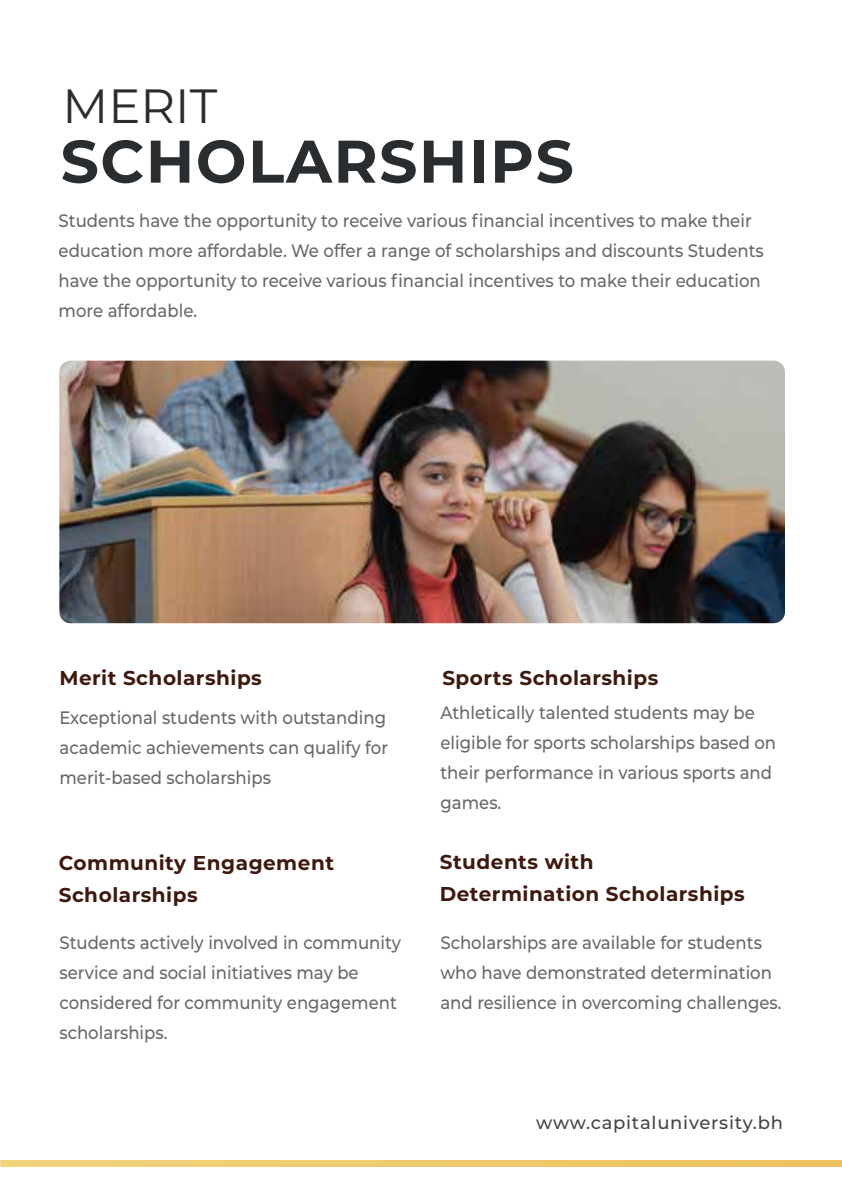
<style>
.page{position:relative;width:842px;height:1191px;background:#fff}
.page>*{position:absolute;margin:0;border:0;box-sizing:border-box;transform-origin:0 0}
.t1{font:700 60px "Montserrat";letter-spacing:.025em;color:#292d30}
.t2{font:48px "Montserrat";color:#292d30}
.t3{font:700 20px/32px "Montserrat";letter-spacing:.025em;color:#3d190e}
.t4{font:500 18px/30px "Montserrat";color:#676868;scale:.92 1}
.t5{font:500 18px "Montserrat";letter-spacing:.04em;color:#444545}
</style>
<div class="page">
<img style="left:59px;top:360px;width:726px;height:263px">
<div style="left:0;top:1160px;width:842px;height:6px;background:#eeca6f"></div>
<h2 class="t2" style="left:63px;top:73px;width:156px">MERIT</h2>
<h1 class="t1" style="left:61px;top:118px;width:515px">SCHOLARSHIPS</h1>
<p class="t4" style="left:59px;top:205px;width:768px">Students have the opportunity to receive various financial incentives to make their education more affordable. We offer a range of scholarships and discounts Students have the opportunity to receive various financial incentives to make their education more affordable.</p>
<p class="t3" style="left:59px;top:661px;width:204px">Merit Scholarships</p>
<p class="t3" style="left:442px;top:661px;width:217px">Sports Scholarships</p>
<p class="t4" style="left:59px;top:702px;width:359px;text-align:justify">Exceptional students with outstanding academic achievements can qualify for merit-based scholarships</p>
<p class="t4" style="left:440px;top:697px;width:366px">Athletically talented students may be eligible for sports scholarships based on their performance in various sports and games.</p>
<p class="t3" style="left:59px;top:846px;width:277px">Community Engagement<br>Scholarships</p>
<p class="t3" style="left:440px;top:844px;width:306px">Students with<br>Determination Scholarships</p>
<p class="t4" style="left:59px;top:926px;width:373px">Students actively involved in community service and social initiatives may be considered for community engagement scholarships.</p>
<p class="t4" style="left:440px;top:926px;width:372px">Scholarships are available for students who have demonstrated determination and resilience in overcoming challenges.</p>
<p class="t5" style="left:536px;top:1109px;width:248px">www.capitaluniversity.bh</p>
</div>
